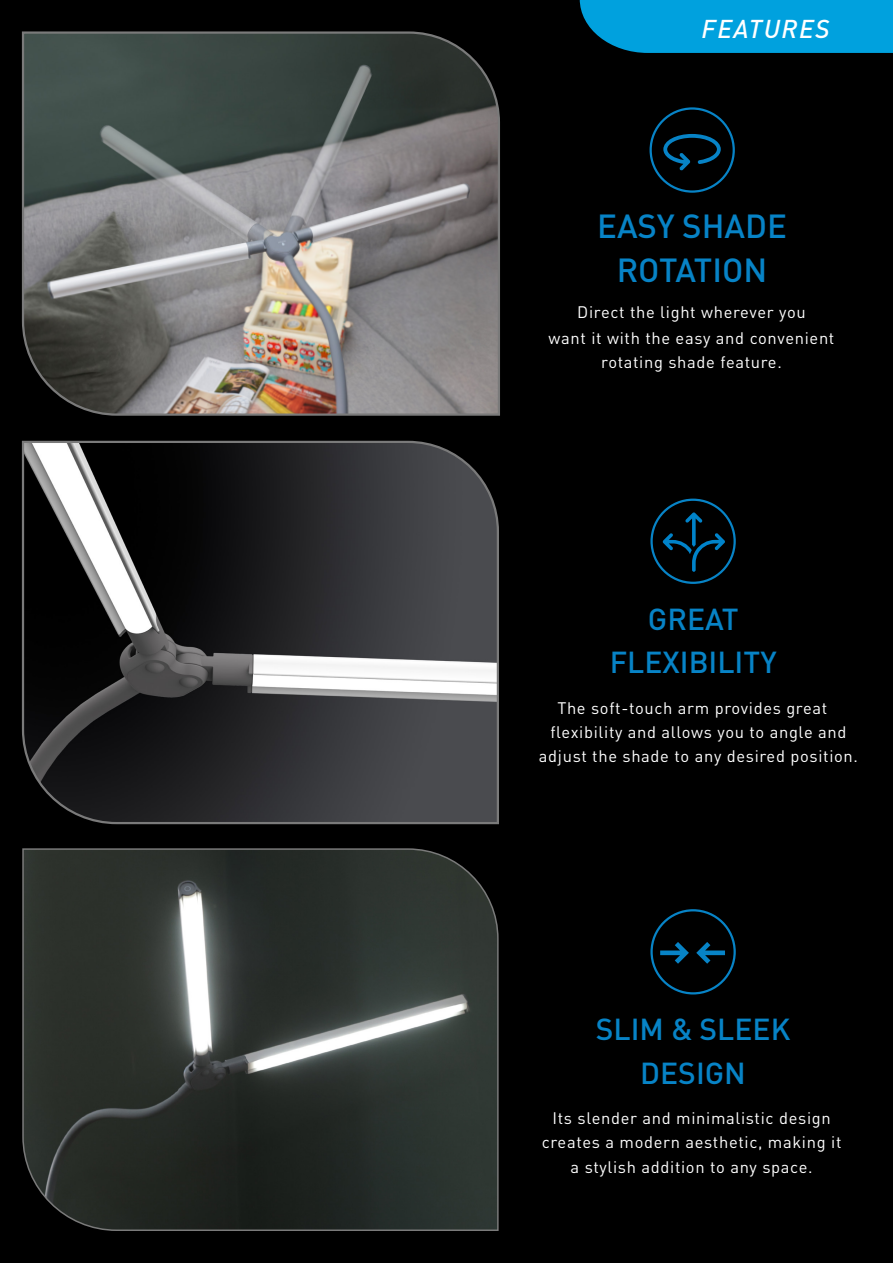
<style>
.page{position:relative;width:893px;height:1263px;background:#000}
.page>*{position:absolute;margin:0;border:0;box-sizing:border-box;transform-origin:0 0}
.t1{font:500 33px/43.5px "DIN Pro";color:#0783c6;text-align:center}
.t2{font:500 30px/43.5px "DIN Pro";color:#0783c6;text-align:center}
.t3{font:italic 500 25.5px "DIN Pro";letter-spacing:.06em;color:#fff}
.t4{font:16.5px/24.6px "DIN Pro";letter-spacing:.04em;color:#fff;text-align:center}
</style>
<div class="page">
<div style="left:650px;top:499px;width:86px;height:85px;border:2px solid #0783c6;border-radius:50%"></div>
<div style="left:650px;top:909px;width:86px;height:85px;border:2px solid #0783c6;border-radius:50%"></div>
<div style="left:580px;top:0;width:313px;height:53px;background:#00a1de"></div>
<svg style="left:21px;top:31px;width:479px;height:385px;background:#6f6f6d"></svg>
<svg style="left:21px;top:440px;width:478px;height:385px"></svg>
<svg style="left:22px;top:848px;width:477px;height:383px;background:#343936"></svg>
<div style="left:649px;top:107px;width:86px;height:86px;border:2px solid #0783c6;border-radius:50%"></div>
<svg style="left:663px;top:134px;width:58px;height:37px"></svg>
<svg style="left:663px;top:512px;width:62px;height:60px"></svg>
<svg style="left:660px;top:942px;width:65px;height:22px"></svg>
<h3 class="t3" style="left:702px;top:9px;width:129px">FEATURES</h3>
<h1 class="t1" style="left:597px;top:202px;width:191px">EASY SHADE<br>ROTATION</h1>
<p class="t4" style="left:549px;top:299px;width:287px">Direct the light wherever you<br>want it with the easy and convenient rotating shade feature.</p>
<h2 class="t2" style="left:610px;top:595px;width:169px">GREAT<br>FLEXIBILITY</h2>
<p class="t4" style="left:557px;top:695px;width:271px">The soft-touch arm provides great</p>
<p class="t4" style="left:550px;top:719px;width:298px">flexibility and allows you to angle and</p>
<p class="t4" style="left:539px;top:743px;width:321px">adjust the shade to any desired position.</p>
<h2 class="t2" style="left:596px;top:1006px;width:196px">SLIM &amp; SLEEK<br>DESIGN</h2>
<p class="t4" style="left:542px;top:1104px;width:301px">Its slender and minimalistic design creates a modern aesthetic, making it a stylish addition to any space.</p>
</div>
